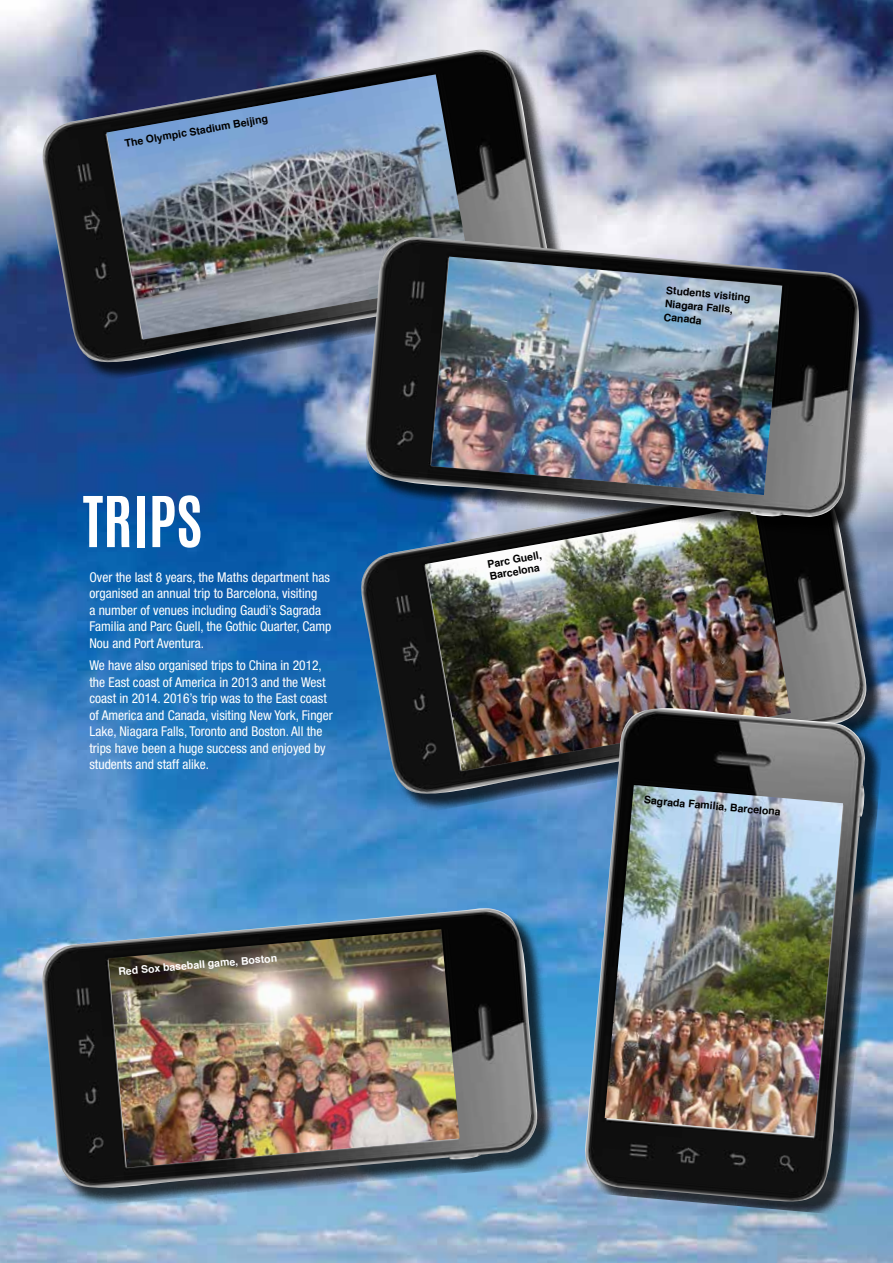
<style>
.page{position:relative;width:893px;height:1263px;background:#fff}
.page>*{position:absolute;margin:0;border:0;box-sizing:border-box;transform-origin:0 0}
.t1{font:700 59.55px "Antonio";color:#fff}
.t2{font:condensed 13.5px/16.5px "Helvetica Neue";color:#fff}
.t3{font:700 10.5px/13.5px "Helvetica";color:#000}
.t4{font:700 10.5px "Helvetica";color:#fff}
</style>
<div class="page">
<img style="left:0;top:0;width:893px;height:1263px">
<div style="left:45px;top:52px;width:522px;height:329px;background:#000;opacity:.75"></div>
<img style="left:40px;top:50px;width:509px;height:319px">
<img style="left:107px;top:74px;width:365px;height:265px">
<div style="left:363px;top:483px;width:522px;height:330px;background:#000;opacity:.75"></div>
<img style="left:359px;top:481px;width:508px;height:319px">
<img style="left:425px;top:535px;width:366px;height:236px">
<div style="left:368px;top:239px;width:510px;height:296px;background:#000;opacity:.75"></div>
<img style="left:363px;top:237px;width:502px;height:281px">
<img style="left:431px;top:257px;width:351px;height:238px">
<div style="left:44px;top:910px;width:512px;height:296px;background:#000;opacity:.75"></div>
<img style="left:40px;top:908px;width:498px;height:286px">
<img style="left:108px;top:929px;width:352px;height:238px">
<div style="left:587px;top:710px;width:297px;height:505px;background:#000;opacity:.75"></div>
<img style="left:585px;top:708px;width:281px;height:496px">
<img style="left:605px;top:785px;width:238px;height:351px">
<p class="t3" style="left:124px;top:137px;width:147px;rotate:-10deg">The Olympic Stadium Beijing</p>
<h1 class="t1" style="left:83px;top:477px;width:121px">TRIPS</h1>
<p class="t2" style="left:89px;top:568px;width:243px">Over the last 8 years, the Maths department has organised an annual trip to Barcelona, visiting<br>a number of venues including Gaudi’s Sagrada Familia and Parc Guell, the Gothic Quarter, Camp Nou and Port Aventura.</p>
<p class="t2" style="left:89px;top:657px;width:245px">We have also organised trips to China in 2012, the East coast of America in 2013 and the West coast in 2014. 2016’s trip was to the East coast of America and Canada, visiting New York, Finger Lake, Niagara Falls, Toronto and Boston. All the trips have been a huge success and enjoyed by students and staff alike.</p>
<p class="t4" style="left:118px;top:963px;width:161px;rotate:-5deg">Red Sox baseball game, Boston</p>
<p class="t3" style="left:487px;top:558px;width:56px;line-height:12px;rotate:-10deg">Parc Guell,<br>Barcelona</p>
<p class="t3" style="left:667px;top:284px;width:86px;rotate:5deg">Students visiting<br>Niagara Falls,<br>Canada</p>
<p class="t3" style="left:645px;top:793px;width:139px;rotate:5deg">Sagrada Familia, Barcelona</p>
</div>
